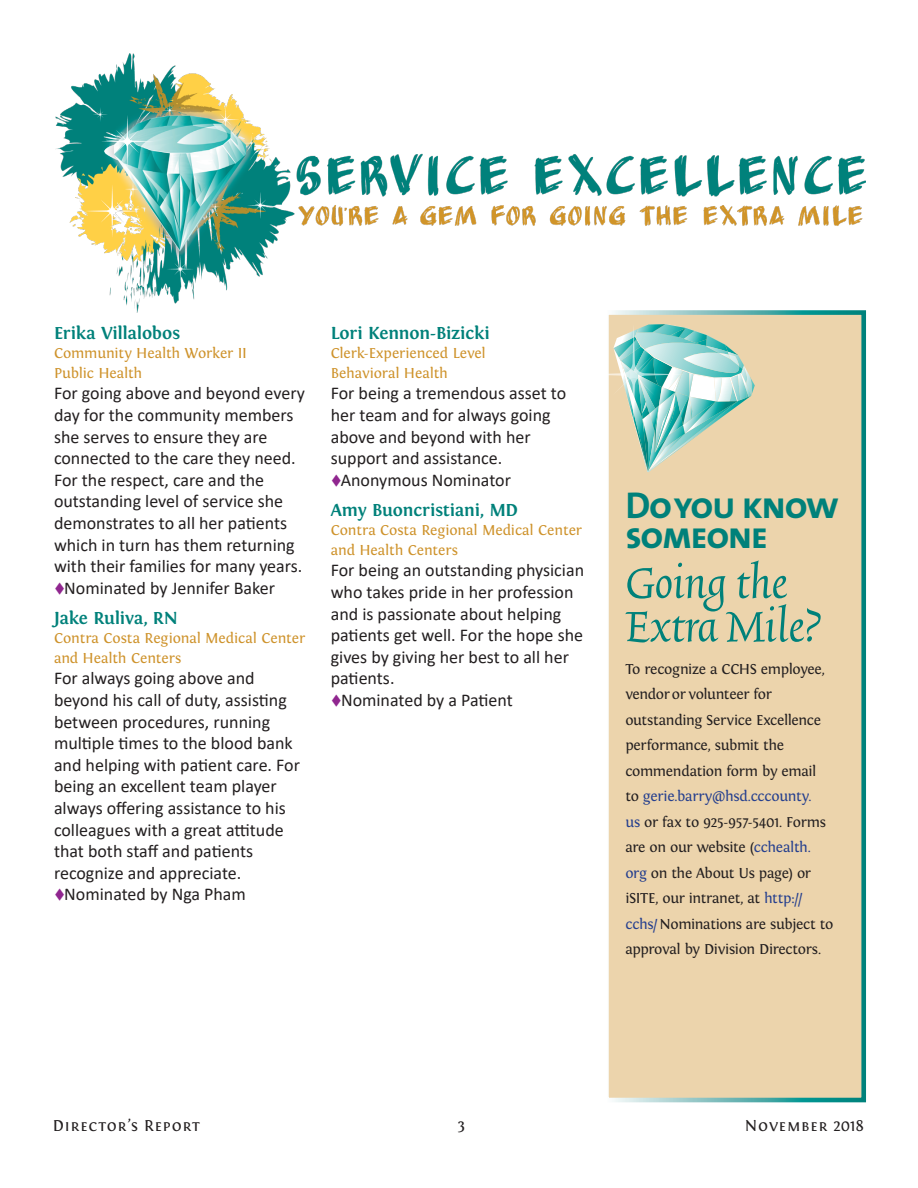
<style>
.page{position:relative;width:918px;height:1188px;background:#fff}
.page>*{position:absolute;margin:0;border:0;box-sizing:border-box;transform-origin:0 0}
.Body_Text{font:italic 54px/43.5px "Trinite No 2";color:#00817a}
.Body_Text-2{font:37.5px/30px "The Sans 7 Bold Caps";letter-spacing:-.04em;color:#00817a}
.t1{font:18px/21.6px "Calibri";color:#231f20}
.Service_Ex_Names{font:700 18px "Fontin";letter-spacing:-.01em;color:#00817a}
.t2{font:16.5px "Fontin Small Caps";letter-spacing:.05em;color:#231f20}
.t3{font:16.5px "Fontin";color:#231f20}
.Body_Text-3{font:15px/25.5px "Fontin";letter-spacing:-.025em;color:#231f20}
.Service_Ex_job_title{font:15px/19.5px "Fontin";letter-spacing:-.01em;color:#ce922a}
.s1{color:#90268f}
.s2{color:#253f8e}
.s3{font-family:"Fontin"}
</style>
<div class="page">
<img style="left:55px;top:54px;width:810px;height:259px">
<div style="left:606px;top:313px;width:258px;height:787px;background:#ecd4ac"></div>
<div style="left:604px;top:310px;width:262px;height:792px;border:5px solid #fff"></div>
<svg style="left:604px;top:324px;width:151px;height:148px"></svg>
<p class="Service_Ex_Names" style="left:54px;top:323px;width:128px">Erika Villalobos</p>
<p class="Service_Ex_job_title" style="left:54px;top:343px;width:194px">Community Health Worker II</p>
<p class="Service_Ex_job_title" style="left:54px;top:363px;width:90px">Public Health</p>
<p class="t1" style="left:54px;top:382px;width:252px">For going above and beyond every day for the community members she serves to ensure they are connected to the care they need.<br>For the respect, care and the outstanding level of service she demonstrates to all her patients which in turn has them returning with their families for many years.</p>
<p class="t1" style="left:54px;top:577px;width:223px"><span class="s1">▼</span>Nominated by Jennifer Baker</p>
<p class="Service_Ex_Names" style="left:54px;top:608px;width:125px">Jake Ruliva, RN</p>
<p class="Service_Ex_job_title" style="left:54px;top:628px;width:253px">Contra Costa Regional Medical Center and Health Centers</p>
<p class="t1" style="left:54px;top:667px;width:248px">For always going above and beyond his call of duty, assisting between procedures, running multiple times to the blood bank and helping with patient care. For being an excellent team player always offering assistance to his colleagues with a great attitude that both staff and patients recognize and appreciate.</p>
<p class="t1" style="left:54px;top:883px;width:193px"><span class="s1">▼</span>Nominated by Nga Pham</p>
<p class="Service_Ex_Names" style="left:331px;top:323px;width:161px">Lori Kennon-Bizicki</p>
<p class="Service_Ex_job_title" style="left:331px;top:343px;width:157px">Clerk-Experienced Level</p>
<p class="Service_Ex_job_title" style="left:331px;top:363px;width:119px">Behavioral Health</p>
<p class="t1" style="left:331px;top:382px;width:237px">For being a tremendous asset to her team and for always going above and beyond with her support and assistance.</p>
<p class="t1" style="left:331px;top:469px;width:182px"><span class="s1">▼</span>Anonymous Nominator</p>
<p class="Service_Ex_Names" style="left:331px;top:500px;width:189px">Amy Buoncristiani, MD</p>
<p class="Service_Ex_job_title" style="left:331px;top:520px;width:253px">Contra Costa Regional Medical Center and Health Centers</p>
<p class="t1" style="left:331px;top:559px;width:255px">For being an outstanding physician who takes pride in her profession and is passionate about helping patients get well. For the hope she gives by giving her best to all her patients.</p>
<p class="t1" style="left:331px;top:689px;width:184px"><span class="s1">▼</span>Nominated by a Patient</p>
<p class="Body_Text-2" style="left:625px;top:489px;width:215px">Do you know someone</p>
<p class="Body_Text" style="left:625px;top:564px;width:197px">Going the<br>Extra Mile?</p>
<p class="Body_Text-3" style="left:625px;top:656px;width:210px">To recognize a CCHS employee, vendor or volunteer for outstanding Service Excellence performance, submit the commendation form by email to <span class="s2">gerie.barry@hsd.cccounty.<br>us</span> or fax to 925-957-5401. Forms are on our website (<span class="s2">cchealth. org</span> on the About Us page) or iSITE, our intranet, at <span class="s2">http:// cchs/</span> Nominations are subject to approval by Division Directors.</p>
<p class="t2" style="left:53px;top:1116px;width:149px">Director’s Report</p>
<p class="t3" style="left:458px;top:1116px;width:9px">3</p>
<p class="t2" style="left:745px;top:1116px;width:121px">November <span class="s3">2018</span></p>
</div>
